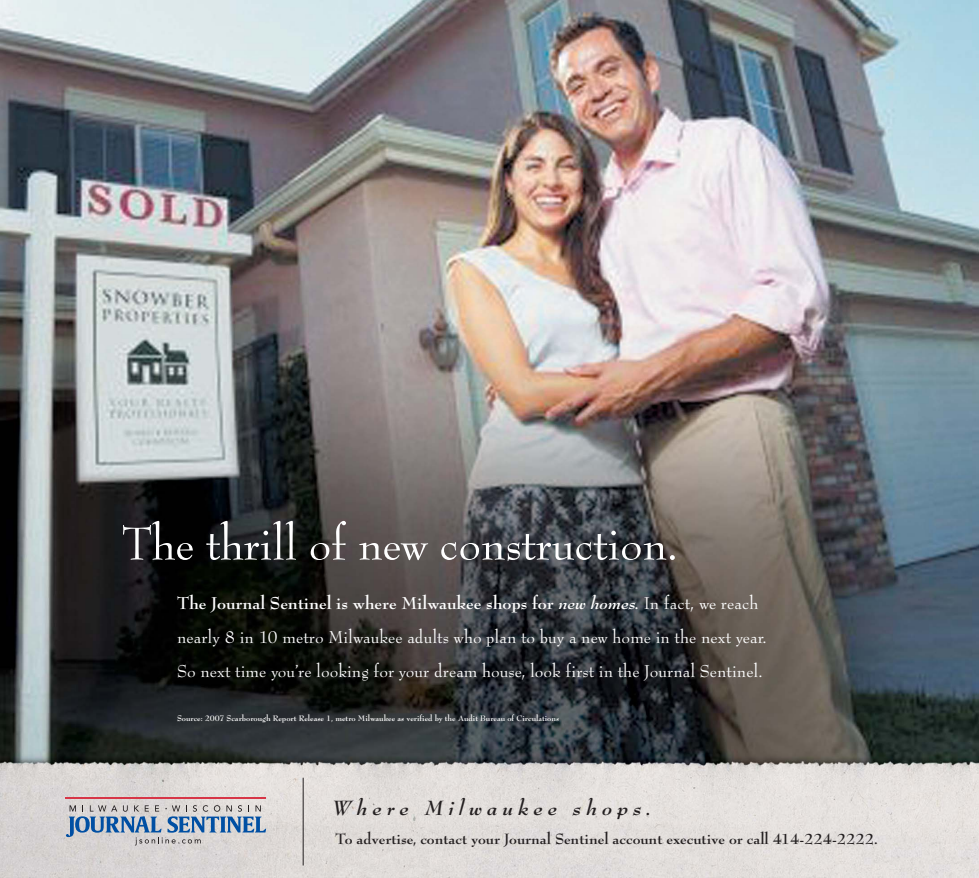
<style>
.page{position:relative;width:979px;height:878px;background:#fff}
.page>*{position:absolute;margin:0;border:0;box-sizing:border-box;transform-origin:0 0}
.t1{font:50px "Bernhard Modern";letter-spacing:-.01em;color:#fff}
.t2{font:italic 700 22.5px "Bernhard Modern";letter-spacing:.23em;color:#231f20}
.t3{font:18.75px/33.8px "Bernhard Modern";color:#fff}
.t4{font:700 16.25px "Bernhard Modern";color:#231f20}
.t5{font:700 8.75px "Bernhard Modern";color:#fff}
.s1{font-weight:700}
.s2{font-weight:700;font-style:italic}
</style>
<div class="page">
<img style="left:0;top:0;width:978px;height:877px">
<svg style="left:66px;top:805px;width:200px;height:40px;background:#a9b4c3"></svg>
<hr style="left:66px;top:797px;width:200px;height:2px;background:#d73647">
<hr style="left:303px;top:777px;width:1px;height:88px;background:#231f20">
<h1 class="t1" style="left:122px;top:521px;width:558px">The thrill of new construction.</h1>
<p class="t3" style="left:177px;top:587px;width:591px"><span class="s1">The Journal Sentinel is where Milwaukee shops for</span> <span class="s2">new homes.</span> In fact, we reach nearly 8 in 10 metro Milwaukee adults who plan to buy a new home in the next year.<br>So next time you’re looking for your dream house, look first in the Journal Sentinel.</p>
<p class="t5" style="left:177px;top:714px;width:384px">Source: 2007 Scarborough Report Release 1, metro Milwaukee as verified by the Audit Bureau of Circulations</p>
<p class="t2" style="left:331px;top:797px;width:321px">Where Milwaukee shops.</p>
<p class="t4" style="left:335px;top:831px;width:544px">To advertise, contact your Journal Sentinel account executive or call 414-224-2222.</p>
</div>
